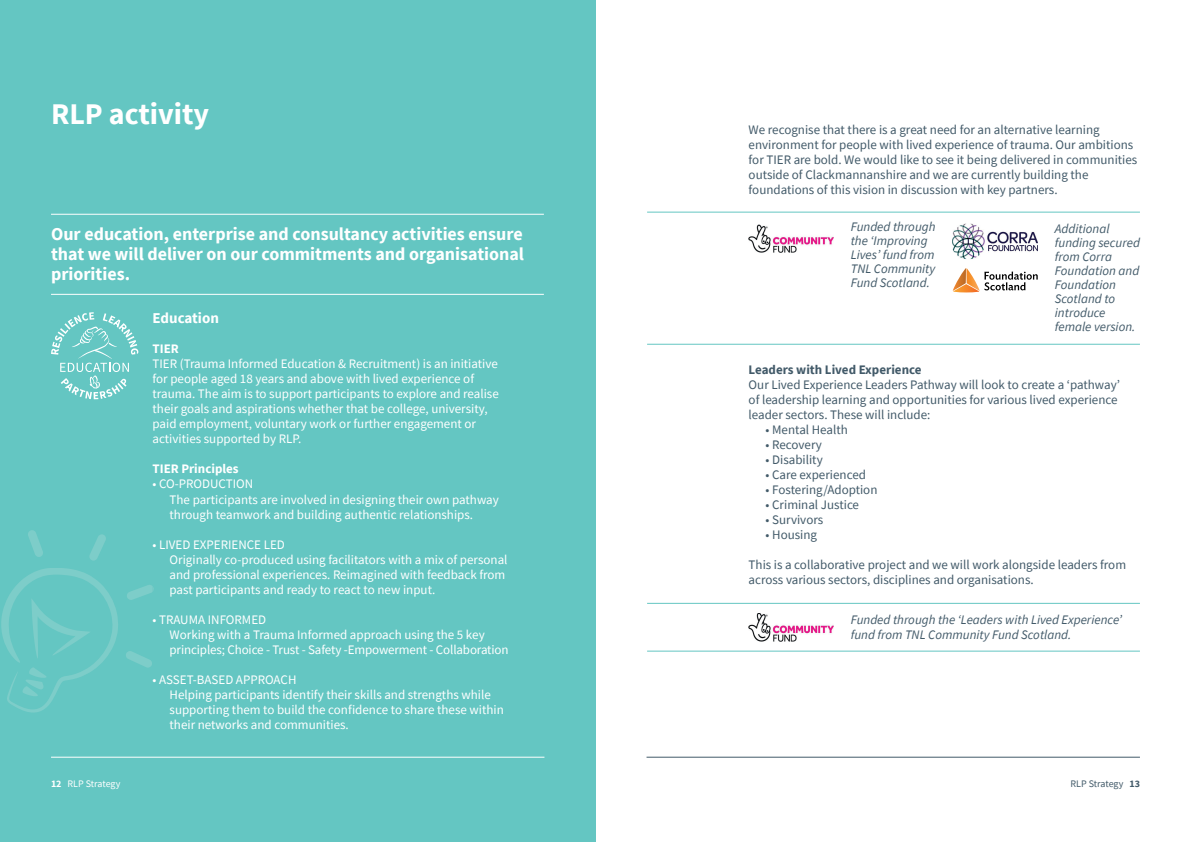
<style>
.page{position:relative;width:1191px;height:842px;background:#fff}
.page>*{position:absolute;margin:0;border:0;box-sizing:border-box;transform-origin:0 0}
.t1{font:700 30px "Source Sans Pro";color:#fff}
.t2{font:700 18px/20px "Source Sans Pro";color:#fff;text-align:justify}
.t3{font:700 15px "Source Sans Pro";color:#fff}
.t4{font:13px/15px "Source Sans Pro";color:#fff}
.t5{font:13px/15px "Source Sans Pro";color:#425a69}
.t6{font:italic 13px/14px "Source Sans Pro";color:#425a69}
.t7{font:13px "Source Sans Pro";color:#f4fbfa}
.t8{font:700 13px "Source Sans Pro";color:#425a69}
.t9{font:700 13px "Source Sans Pro";color:#fff}
.t10{font:10px "Source Sans Pro";letter-spacing:-.01em;color:#fff}
.t11{font:10px "Source Sans Pro";letter-spacing:-.01em;color:#425a69}
.s1{font-weight:700}
</style>
<div class="page">
<div style="left:0;top:0;width:595px;height:842px;background:#64c6c2"></div>
<hr style="left:646px;top:757px;width:494px;height:1px;background:#425a69">
<hr style="left:51px;top:757px;width:493px;height:1px;background:#fff">
<hr style="left:51px;top:214px;width:493px;height:1px;background:#fff">
<hr style="left:51px;top:294px;width:493px;height:1px;background:#fff">
<hr style="left:647px;top:212px;width:493px;height:1px;background:#64c6c2">
<hr style="left:647px;top:344px;width:493px;height:1px;background:#64c6c2">
<img style="left:748px;top:224px;width:85px;height:28px">
<hr style="left:647px;top:603px;width:493px;height:1px;background:#64c6c2">
<hr style="left:647px;top:651px;width:493px;height:1px;background:#64c6c2">
<img style="left:952px;top:224px;width:85px;height:35px">
<svg style="left:984px;top:271px;width:53px;height:19px"></svg>
<img style="left:953px;top:291px;width:26px;height:1px">
<img style="left:952px;top:268px;width:27px;height:23px">
<img style="left:748px;top:613px;width:85px;height:28px">
<svg style="left:51px;top:312px;width:87px;height:87px"></svg>
<svg style="left:1px;top:568px;width:117px;height:144px"></svg>
<svg style="left:89px;top:534px;width:17px;height:27px"></svg>
<svg style="left:28px;top:530px;width:15px;height:27px"></svg>
<svg style="left:127px;top:585px;width:27px;height:15px"></svg>
<svg style="left:126px;top:651px;width:26px;height:17px"></svg>
<h1 class="t1" style="left:51px;top:94px;width:160px">RLP activity</h1>
<p class="t5" style="left:748px;top:122px;width:390px">We recognise that there is a great need for an alternative learning environment for people with lived experience of trauma. Our ambitions for TIER are bold. We would like to see it being delivered in communities outside of Clackmannanshire and we are currently building the foundations of this vision in discussion with key partners.</p>
<h2 class="t2" style="left:51px;top:224px;width:474px">Our education, enterprise and consultancy activities ensure that we will deliver on our commitments and organisational priorities.</h2>
<p class="t6" style="left:850px;top:219px;width:86px">Funded through the ‘Improving<br>Lives’ fund from<br>TNL Community<br>Fund Scotland.</p>
<p class="t6" style="left:1054px;top:222px;width:87px">Additional funding secured from Corra<br>Foundation and<br>Foundation<br>Scotland to introduce female version.</p>
<p class="t3" style="left:153px;top:308px;width:68px">Education</p>
<p class="t9" style="left:153px;top:340px;width:28px">TIER</p>
<p class="t4" style="left:153px;top:357px;width:348px">TIER (Trauma Informed Education &amp; Recruitment) is an initiative for people aged 18 years and above with lived experience of trauma. The aim is to support participants to explore and realise their goals and aspirations whether that be college, university, paid employment, voluntary work or further engagement or activities supported by RLP.</p>
<p class="t9" style="left:153px;top:460px;width:88px">TIER Principles</p>
<p class="t4" style="left:170px;top:477px;width:331px;text-indent:-17px">• CO-PRODUCTION<br>The participants are involved in designing their own pathway through teamwork and building authentic relationships.</p>
<p class="t4" style="left:170px;top:537px;width:339px;text-indent:-17px">• LIVED EXPERIENCE LED<br>Originally co-produced using facilitators with a mix of personal and professional experiences. Reimagined with feedback from</p>
<p class="t4" style="left:170px;top:612px;width:340px;text-indent:-17px">• TRAUMA INFORMED<br>Working with a Trauma Informed approach using the 5 key principles; Choice - Trust - Safety -Empowerment - Collaboration</p>
<p class="t4" style="left:170px;top:672px;width:336px;text-indent:-17px">• ASSET-BASED APPROACH<br>Helping participants identify their skills and strengths while supporting them to build the confidence to share these within their networks and communities.</p>
<p class="t8" style="left:748px;top:361px;width:174px">Leaders with Lived Experience</p>
<p class="t5" style="left:748px;top:377px;width:373px">Our Lived Experience Leaders Pathway will look to create a ‘pathway’ of leadership learning and opportunities for various lived experience leader sectors. These will include:</p>
<p class="t5" style="left:765px;top:422px;width:84px">• Mental Health</p>
<p class="t5" style="left:765px;top:437px;width:58px">• Recovery</p>
<p class="t5" style="left:765px;top:452px;width:59px">• Disability</p>
<p class="t5" style="left:765px;top:467px;width:102px">• Care experienced</p>
<p class="t5" style="left:765px;top:482px;width:113px">• Fostering/Adoption</p>
<p class="t5" style="left:765px;top:497px;width:95px">• Criminal Justice</p>
<p class="t5" style="left:765px;top:512px;width:59px">• Survivors</p>
<p class="t5" style="left:765px;top:527px;width:53px">• Housing</p>
<p class="t5" style="left:748px;top:557px;width:379px">This is a collaborative project and we will work alongside leaders from across various sectors, disciplines and organisations.</p>
<p class="t7" style="left:170px;top:581px;width:267px">past participants and ready to react to new input.</p>
<p class="t6" style="left:850px;top:611px;width:273px;line-height:15px">Funded through the ‘Leaders with Lived Experience’ fund from TNL Community Fund Scotland.</p>
<p class="t10" style="left:51px;top:777px;width:71px"><span class="s1">12</span> RLP Strategy</p>
<p class="t11" style="left:1070px;top:777px;width:71px">RLP Strategy <span class="s1">13</span></p>
</div>
